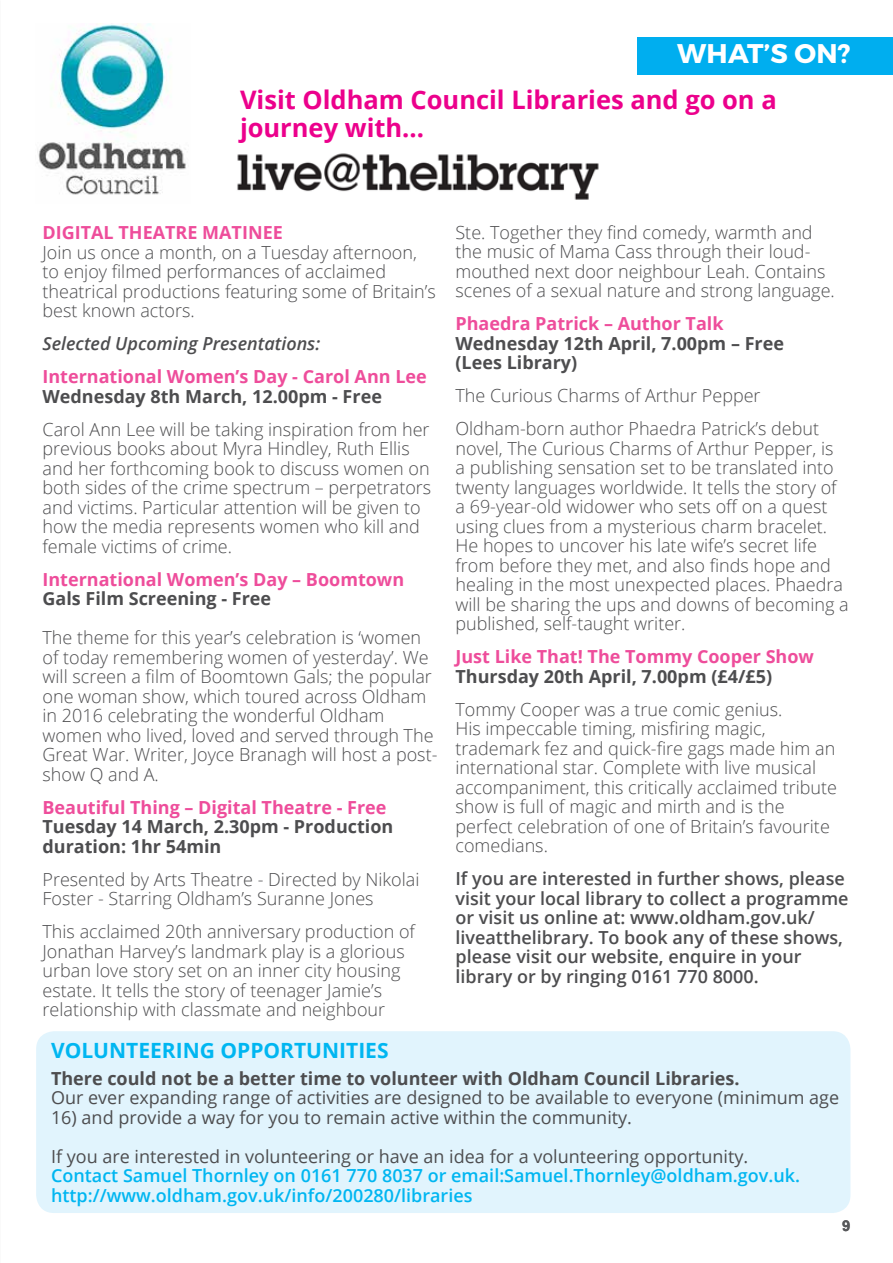
<style>
.page{position:relative;width:893px;height:1263px;background:#fff}
.page>*{position:absolute;margin:0;border:0;box-sizing:border-box;transform-origin:0 0}
.t1{font:700 27px "Montserrat";letter-spacing:.01em;color:#fff}
.t2{font:700 25.5px/28.5px "Open Sans";color:#ec008c}
.t3{font:700 21px "Open Sans";color:#00b6f1}
.t4{font:300 18px/19.5px "Open Sans";color:#4d4d4f}
.t5{font:700 18px/19.5px "Open Sans";color:#4d4d4f}
.t6{font:600 18px/19.5px "Open Sans";color:#4d4d4f}
.t7{font:18px/39px "Open Sans";color:#4d4d4f}
.t8{font:700 18px "Open Sans";color:#ee4d9b}
.t9{font:600 18px/19.5px "Open Sans";color:#00b6f1}
.t10{font:italic 600 18px "Open Sans";color:#4d4d4f}
.t11{font:700 15px "Arial";color:#58595b}
</style>
<div class="page">
<div style="left:36px;top:1031px;width:814px;height:182px;background:#e1f4fd;border-radius:18px"></div>
<div style="left:638px;top:37px;width:255px;height:38px;background:#00aeef"></div>
<img style="left:237px;top:153px;width:362px;height:47px">
<img style="left:37px;top:23px;width:149px;height:172px">
<h1 class="t1" style="left:677px;top:37px;width:175px">WHAT’S ON?</h1>
<h2 class="t2" style="left:240px;top:85px;width:538px">Visit Oldham Council Libraries and go on a journey with...</h2>
<p class="t8" style="left:43px;top:220px;width:242px">DIGITAL THEATRE MATINEE</p>
<p class="t4" style="left:43px;top:242px;width:395px">Join us once a month, on a Tuesday afternoon, to enjoy filmed performances of acclaimed theatrical productions featuring some of Britain’s best known actors.</p>
<p class="t10" style="left:43px;top:331px;width:279px">Selected Upcoming Presentations:</p>
<p class="t8" style="left:43px;top:364px;width:386px">International Women’s Day - Carol Ann Lee</p>
<p class="t5" style="left:43px;top:386px;width:341px">Wednesday 8th March, 12.00pm - Free</p>
<p class="t4" style="left:43px;top:419px;width:390px">Carol Ann Lee will be taking inspiration from her previous books about Myra Hindley, Ruth Ellis and her forthcoming book to discuss women on both sides of the crime spectrum – perpetrators and victims. Particular attention will be given to how the media represents women who kill and female victims of crime.</p>
<p class="t8" style="left:43px;top:566px;width:363px">International Women’s Day – Boomtown</p>
<p class="t5" style="left:43px;top:588px;width:230px">Gals Film Screening - Free</p>
<p class="t4" style="left:43px;top:627px;width:396px">The theme for this year’s celebration is ‘women of today remembering women of yesterday’. We will screen a film of Boomtown Gals; the popular one woman show, which toured across Oldham in 2016 celebrating the wonderful Oldham women who lived, loved and served through The Great War. Writer, Joyce Branagh will host a post&shy;show Q and A.</p>
<p class="t8" style="left:43px;top:794px;width:345px">Beautiful Thing – Digital Theatre - Free</p>
<p class="t5" style="left:43px;top:816px;width:352px">Tuesday 14 March, 2.30pm - Production duration: 1hr 54min</p>
<p class="t4" style="left:43px;top:869px;width:378px">Presented by Arts Theatre - Directed by Nikolai<br>Foster - Starring Oldham’s Suranne Jones</p>
<p class="t4" style="left:43px;top:921px;width:374px">This acclaimed 20th anniversary production of Jonathan Harvey’s landmark play is a glorious urban love story set on an inner city housing estate. It tells the story of teenager Jamie’s relationship with classmate and neighbour</p>
<p class="t4" style="left:455px;top:222px;width:381px">Ste. Together they find comedy, warmth and the music of Mama Cass through their loud&shy;mouthed next door neighbour Leah. Contains scenes of a sexual nature and strong language.</p>
<p class="t8" style="left:455px;top:311px;width:270px">Phaedra Patrick – Author Talk</p>
<p class="t5" style="left:455px;top:333px;width:330px">Wednesday 12th April, 7.00pm – Free (Lees Library)</p>
<p class="t4" style="left:455px;top:379px;width:365px;line-height:33px">The Curious Charms of Arthur Pepper<br>Oldham-born author Phaedra Patrick’s debut</p>
<p class="t4" style="left:455px;top:438px;width:395px">novel, The Curious Charms of Arthur Pepper, is<br>a publishing sensation set to be translated into twenty languages worldwide. It tells the story of a 69-year-old widower who sets off on a quest using clues from a mysterious charm bracelet.<br>He hopes to uncover his late wife’s secret life from before they met, and also finds hope and healing in the most unexpected places. Phaedra will be sharing the ups and downs of becoming a published, self-taught writer.</p>
<p class="t8" style="left:455px;top:644px;width:360px">Just Like That! The Tommy Cooper Show</p>
<p class="t5" style="left:455px;top:666px;width:318px">Thursday 20th April, 7.00pm (£4/£5)</p>
<p class="t4" style="left:455px;top:699px;width:383px">Tommy Cooper was a true comic genius.<br>His impeccable timing, misfiring magic, trademark fez and quick-fire gags made him an international star. Complete with live musical accompaniment, this critically acclaimed tribute show is full of magic and mirth and is the perfect celebration of one of Britain’s favourite comedians.</p>
<p class="t6" style="left:455px;top:869px;width:395px">If you are interested in further shows, please visit your local library to collect a programme or visit us online at: www.oldham.gov.uk/ liveatthelibrary. To book any of these shows, please visit our website, enquire in your library or by ringing 0161 770 8000.</p>
<p class="t3" style="left:51px;top:1035px;width:339px">VOLUNTEERING OPPORTUNITIES</p>
<p class="t5" style="left:51px;top:1068px;width:690px">There could not be a better time to volunteer with Oldham Council Libraries.</p>
<p class="t7" style="left:51px;top:1078px;width:790px">Our ever expanding range of activities are designed to be available to everyone (minimum age</p>
<p class="t7" style="left:51px;top:1097px;width:699px">16) and provide a way for you to remain active within the community.<br>If you are interested in volunteering or have an idea for a volunteering opportunity.</p>
<p class="t9" style="left:51px;top:1166px;width:751px">Contact Samuel Thornley on 0161 770 8037 or email:Samuel.Thornley@oldham.gov.uk. http://www.oldham.gov.uk/info/200280/libraries</p>
<p class="t11" style="left:842px;top:1216px;width:10px">9</p>
</div>
